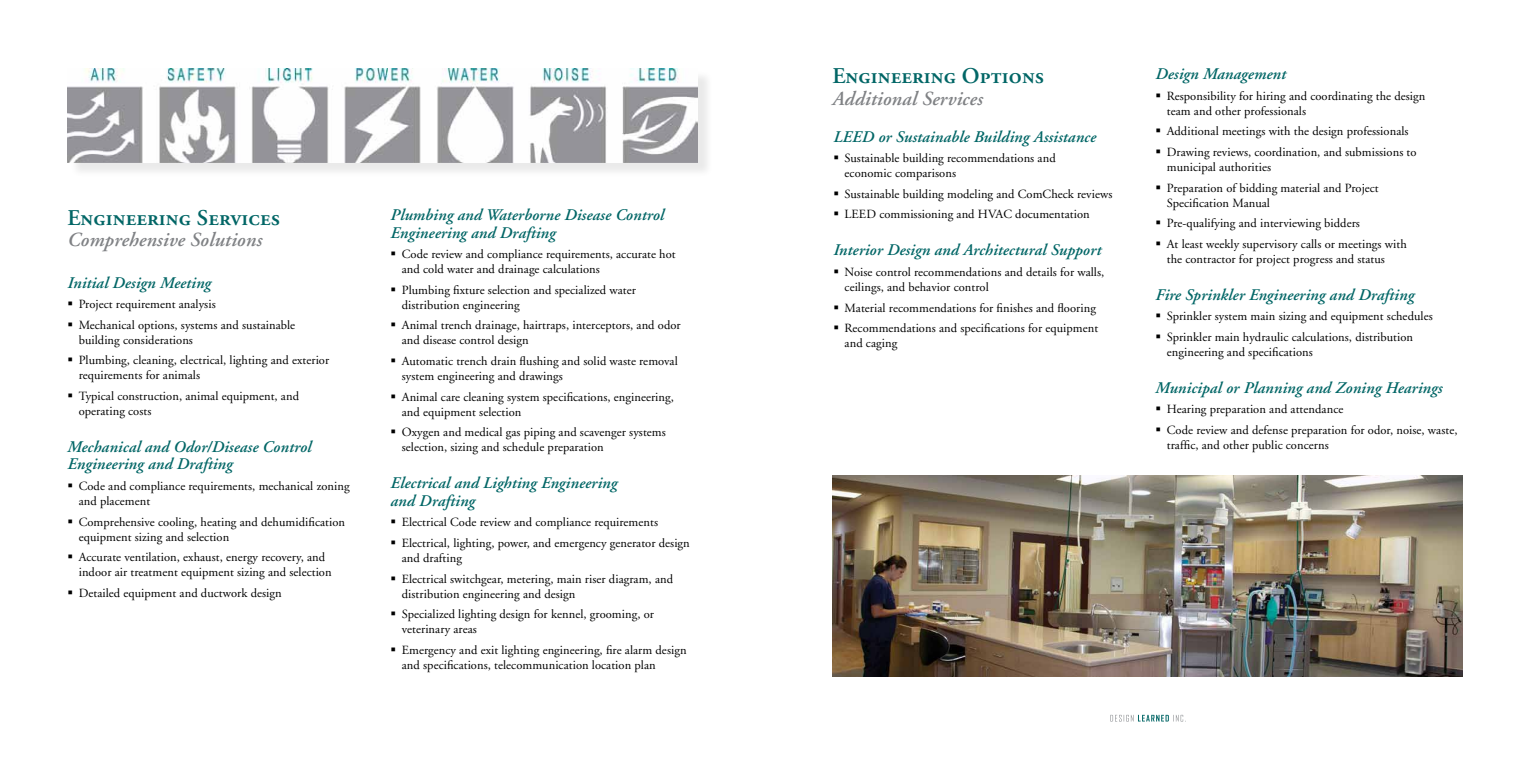
<style>
.page{position:relative;width:1530px;height:765px;background:#fff}
.page>*{position:absolute;margin:0;border:0;box-sizing:border-box;transform-origin:0 0}
.t1{font:22.5px "Adobe Garamond Semibold SC";letter-spacing:.005em;color:#026666}
.t2{font:italic 600 20px "Adobe Garamond";letter-spacing:.005em;color:#808285}
.t3{font:16.25px/17.5px "Adobe Garamond Semibold Italic Os F";letter-spacing:.005em;color:#026666}
.t4{font:12.5px/20.6px "Adobe Garamond";letter-spacing:.005em;color:#000}
</style>
<div class="page">
<svg style="left:1110px;top:715px;width:76px;height:7px"></svg>
<img style="left:832px;top:475px;width:630px;height:201px">
<div style="left:69px;top:70px;width:644px;height:108px;background:#000;opacity:.09"></div>
<img style="left:68px;top:68px;width:630px;height:94px">
<h1 class="t1" style="left:68px;top:205px;width:214px">Engineering Services</h1>
<h2 class="t2" style="left:68px;top:229px;width:196px">Comprehensive Solutions</h2>
<h3 class="t3" style="left:68px;top:274px;width:145px">Initial Design Meeting</h3>
<p class="t4" style="left:79px;top:294px;width:218px">Project requirement analysis<br>Mechanical options, systems and sustainable</p>
<p class="t4" style="left:79px;top:330px;width:252px">building considerations<br>Plumbing, cleaning, electrical, lighting and exterior</p>
<p class="t4" style="left:79px;top:365px;width:222px">requirements for animals<br>Typical construction, animal equipment, and</p>
<p class="t4" style="left:79px;top:401px;width:74px">operating costs</p>
<h3 class="t3" style="left:68px;top:438px;width:246px">Mechanical and Odor/Disease Control<br>Engineering and Drafting</h3>
<p class="t4" style="left:79px;top:479px;width:272px;line-height:15px">Code and compliance requirements, mechanical zoning and placement</p>
<p class="t4" style="left:79px;top:514px;width:268px;line-height:15px">Comprehensive cooling, heating and dehumidification equipment sizing and selection</p>
<p class="t4" style="left:79px;top:550px;width:254px;line-height:15px">Accurate ventilation, exhaust, energy recovery, and indoor air treatment equipment sizing and selection</p>
<p class="t4" style="left:79px;top:583px;width:204px">Detailed equipment and ductwork design</p>
<h3 class="t3" style="left:391px;top:207px;width:275px">Plumbing and Waterborne Disease Control<br>Engineering and Drafting</h3>
<p class="t4" style="left:402px;top:247px;width:275px;line-height:15px">Code review and compliance requirements, accurate hot and cold water and drainage calculations</p>
<p class="t4" style="left:402px;top:283px;width:236px;line-height:15px">Plumbing fixture selection and specialized water distribution engineering</p>
<p class="t4" style="left:402px;top:318px;width:280px;line-height:15px">Animal trench drainage, hairtraps, interceptors, and odor and disease control design</p>
<p class="t4" style="left:402px;top:354px;width:277px;line-height:15px">Automatic trench drain flushing and solid waste removal system engineering and drawings</p>
<p class="t4" style="left:402px;top:390px;width:274px;line-height:15px">Animal care cleaning system specifications, engineering, and equipment selection</p>
<p class="t4" style="left:402px;top:425px;width:266px;line-height:15px">Oxygen and medical gas piping and scavenger systems selection, sizing and schedule preparation</p>
<h3 class="t3" style="left:391px;top:475px;width:228px">Electrical and Lighting Engineering and Drafting</h3>
<p class="t4" style="left:402px;top:512px;width:289px">Electrical Code review and compliance requirements<br>Electrical, lighting, power, and emergency generator design</p>
<p class="t4" style="left:402px;top:548px;width:273px">and drafting<br>Electrical switchgear, metering, main riser diagram, and</p>
<p class="t4" style="left:402px;top:584px;width:254px">distribution engineering and design<br>Specialized lighting design for kennel, grooming, or</p>
<p class="t4" style="left:402px;top:619px;width:286px">veterinary areas<br>Emergency and exit lighting engineering, fire alarm design</p>
<p class="t4" style="left:402px;top:655px;width:255px">and specifications, telecommunication location plan</p>
<h1 class="t1" style="left:832px;top:64px;width:213px">Engineering Options</h1>
<h2 class="t2" style="left:832px;top:87px;width:152px">Additional Services</h2>
<h3 class="t3" style="left:833px;top:128px;width:264px">LEED or Sustainable Building Assistance</h3>
<p class="t4" style="left:845px;top:151px;width:213px;line-height:15px">Sustainable building recommendations and economic comparisons</p>
<p class="t4" style="left:845px;top:184px;width:269px">Sustainable building modeling and ComCheck reviews<br>LEED commissioning and HVAC documentation</p>
<h3 class="t3" style="left:833px;top:242px;width:269px">Interior Design and Architectural Support</h3>
<p class="t4" style="left:845px;top:265px;width:261px;line-height:15px">Noise control recommendations and details for walls, ceilings, and behavior control</p>
<p class="t4" style="left:845px;top:298px;width:255px">Material recommendations for finishes and flooring<br>Recommendations and specifications for equipment</p>
<p class="t4" style="left:845px;top:333px;width:54px">and caging</p>
<h3 class="t3" style="left:1156px;top:66px;width:132px">Design Management</h3>
<p class="t4" style="left:1167px;top:89px;width:260px;line-height:15px">Responsibility for hiring and coordinating the design team and other professionals</p>
<p class="t4" style="left:1167px;top:121px;width:251px">Additional meetings with the design professionals<br>Drawing reviews, coordination, and submissions to</p>
<p class="t4" style="left:1167px;top:157px;width:213px">municipal authorities<br>Preparation of bidding material and Project</p>
<p class="t4" style="left:1167px;top:193px;width:241px">Specification Manual<br>Pre-qualifying and interviewing bidders<br>At least weekly supervisory calls or meetings with</p>
<p class="t4" style="left:1167px;top:249px;width:220px">the contractor for project progress and status</p>
<h3 class="t3" style="left:1156px;top:286px;width:260px">Fire Sprinkler Engineering and Drafting</h3>
<p class="t4" style="left:1167px;top:306px;width:267px">Sprinkler system main sizing and equipment schedules<br>Sprinkler main hydraulic calculations, distribution</p>
<p class="t4" style="left:1167px;top:342px;width:148px">engineering and specifications</p>
<h3 class="t3" style="left:1156px;top:379px;width:288px">Municipal or Planning and Zoning Hearings</h3>
<p class="t4" style="left:1167px;top:400px;width:292px">Hearing preparation and attendance<br>Code review and defense preparation for odor, noise, waste,</p>
<p class="t4" style="left:1167px;top:435px;width:163px">traffic, and other public concerns</p>
</div>
